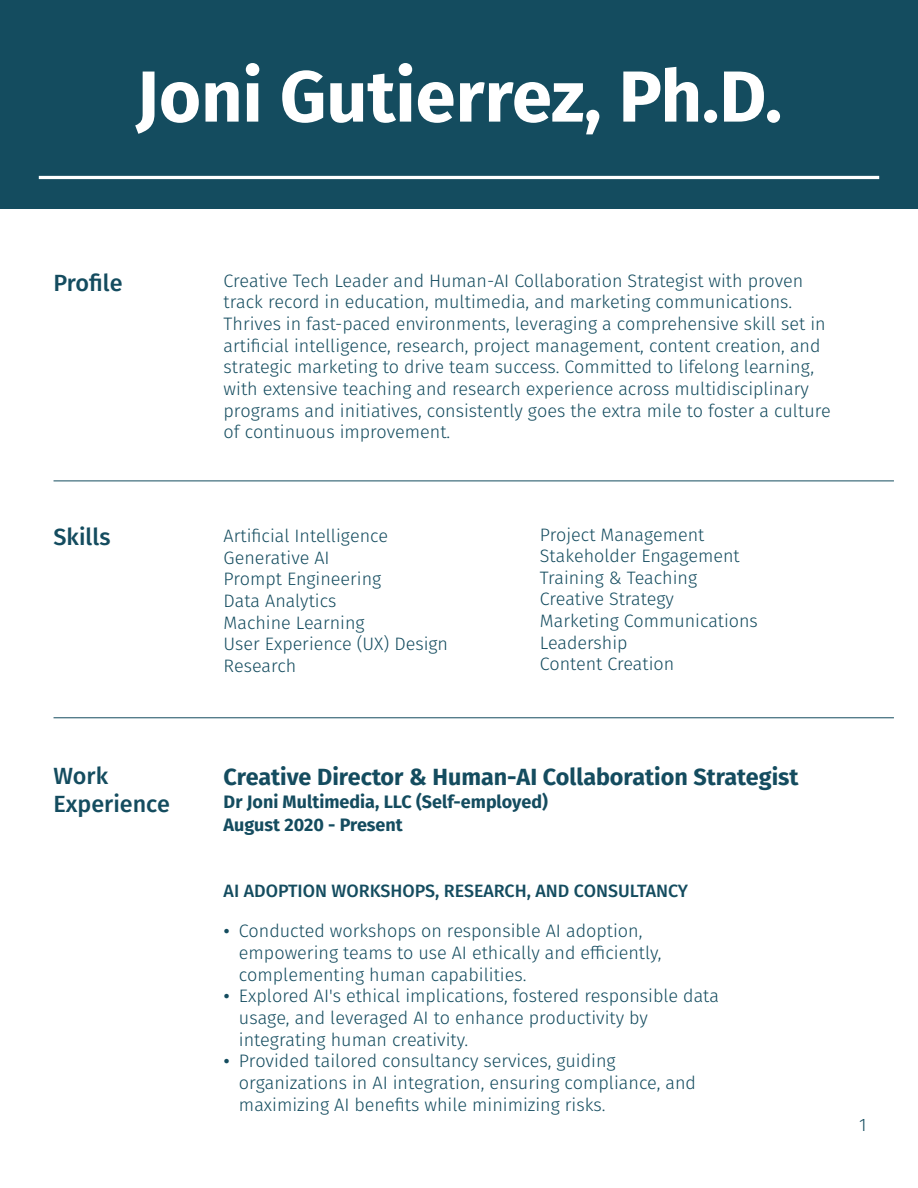
<style>
.page{position:relative;width:918px;height:1188px;background:#fff}
.page>*{position:absolute;margin:0;border:0;box-sizing:border-box;transform-origin:0 0}
.t1{font:700 72.3px "Fira Sans";color:#fff}
.t2{font:700 23.4px "Fira Sans";color:#144c5f}
.t3{font:500 23.4px/28px "Fira Sans";color:#144c5f}
.t4{font:300 18px/21.6px "Fira Sans";color:#144c5f}
.t5{font:700 18px/23.4px "Fira Sans";color:#144c5f}
.t6{font:500 17.85px "Fira Sans";color:#144c5f}
.s1{font-family:"Times New Roman";font-weight:400}
</style>
<div class="page">
<div style="left:0;top:0;width:918px;height:209px;background:#144c5f"></div>
<hr style="left:54px;top:717px;width:840px;height:1px;background:#144c5f">
<hr style="left:54px;top:481px;width:840px;height:1px;background:#144c5f">
<hr style="left:39px;top:176px;width:840px;height:3px;background:#fff">
<h1 class="t1" style="left:136px;top:36px;width:648px">Joni Gutierrez, Ph.D.</h1>
<p class="t3" style="left:54px;top:268px;width:71px">Profile</p>
<p class="t4" style="left:224px;top:270px;width:609px">Creative Tech Leader and Human-AI Collaboration Strategist with proven track record in education, multimedia, and marketing communications.<br>Thrives in fast-paced environments, leveraging a comprehensive skill set in artificial intelligence, research, project management, content creation, and strategic marketing to drive team success. Committed to lifelong learning, with extensive teaching and research experience across multidisciplinary programs and initiatives, consistently goes the extra mile to foster a culture of continuous improvement.</p>
<p class="t3" style="left:54px;top:522px;width:59px">Skills</p>
<p class="t4" style="left:224px;top:525px;width:226px">Artificial Intelligence<br>Generative AI<br>Prompt Engineering<br>Data Analytics<br>Machine Learning<br>User Experience (UX) Design<br>Research</p>
<p class="t4" style="left:540px;top:523px;width:219px">Project Management<br>Stakeholder Engagement<br>Training &amp; Teaching<br>Creative Strategy<br>Marketing Communications<br>Leadership<br>Content Creation</p>
<p class="t3" style="left:54px;top:761px;width:118px">Work<br>Experience</p>
<p class="t2" style="left:224px;top:757px;width:576px">Creative Director &amp; Human-AI Collaboration Strategist</p>
<p class="t5" style="left:224px;top:789px;width:326px">Dr Joni Multimedia, LLC (Self-employed)<br>August 2020 - Present</p>
<p class="t6" style="left:224px;top:877px;width:466px">AI ADOPTION WORKSHOPS, RESEARCH, AND CONSULTANCY</p>
<p class="t4" style="left:239px;top:920px;width:424px;text-indent:-15px"><span class="s1">•</span> Conducted workshops on responsible AI adoption, empowering teams to use AI ethically and efficiently, complementing human capabilities.</p>
<p class="t4" style="left:239px;top:985px;width:482px;text-indent:-15px"><span class="s1">•</span> Explored AI's ethical implications, fostered responsible data usage, and leveraged AI to enhance productivity by integrating human creativity.</p>
<p class="t4" style="left:239px;top:1050px;width:459px;text-indent:-15px"><span class="s1">•</span> Provided tailored consultancy services, guiding organizations in AI integration, ensuring compliance, and maximizing AI benefits while minimizing risks.</p>
<p class="t4" style="left:859px;top:1114px;width:9px">1</p>
</div>
